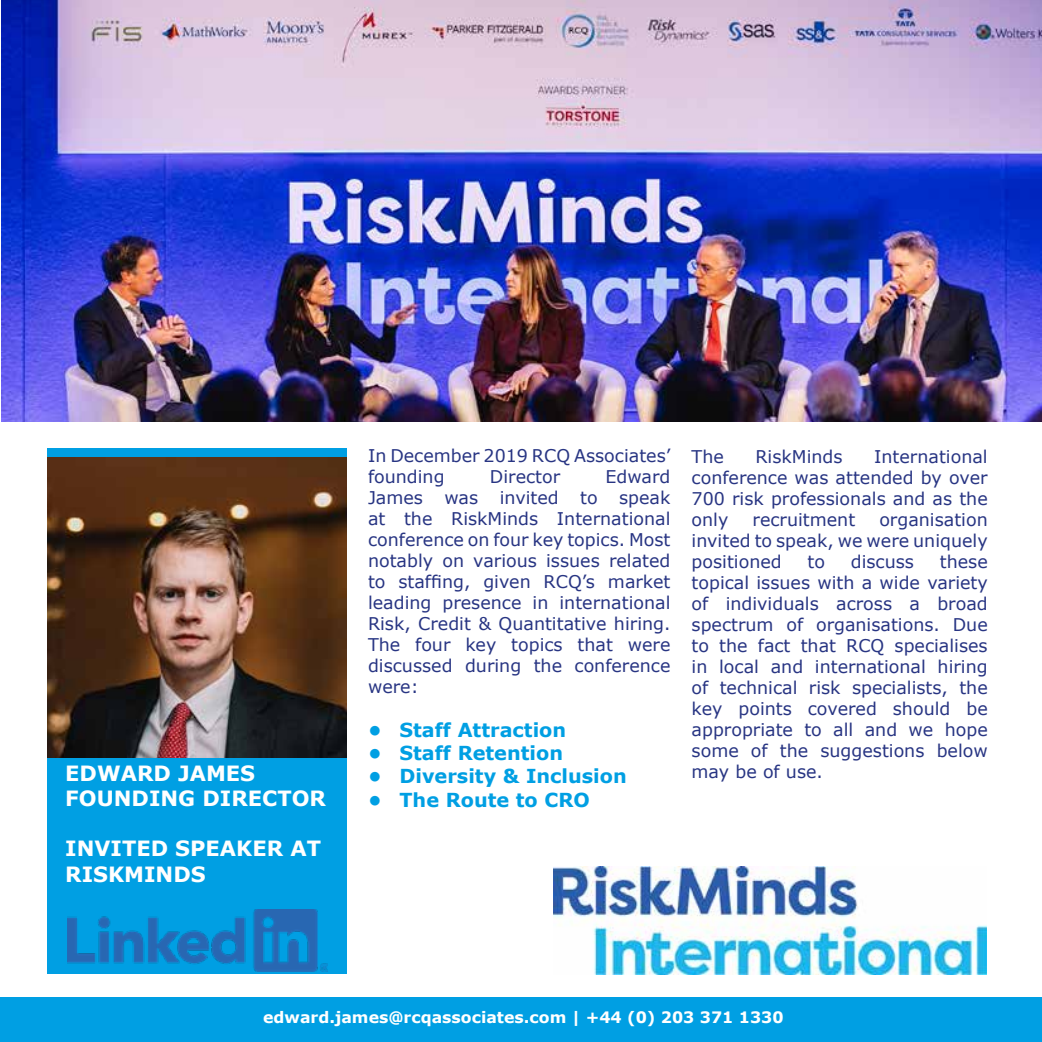
<style>
.page{position:relative;width:1042px;height:1042px;background:#fff}
.page>*{position:absolute;margin:0;border:0;box-sizing:border-box;transform-origin:0 0}
.t1{font:700 21px/25.2px "Verdana";color:#fff}
.t2{font:700 19.25px "Verdana";color:#009fe3}
.t3{font:17.5px/21px "Verdana";color:#283583;text-align:justify}
.t4{font:700 15.75px "Verdana";color:#fff}
</style>
<div class="page">
<img style="left:1px;top:0;width:1041px;height:422px">
<div style="left:47px;top:449px;width:299px;height:8px;background:#009fe3"></div>
<img style="left:47px;top:458px;width:299px;height:300px">
<div style="left:47px;top:758px;width:299px;height:216px;background:#009fe3"></div>
<img style="left:553px;top:866px;width:433px;height:109px">
<img style="left:68px;top:909px;width:259px;height:63px">
<div style="left:0;top:997px;width:1042px;height:45px;background:#009fe3"></div>
<p class="t1" style="left:65px;top:760px;width:262px">EDWARD JAMES<br>FOUNDING DIRECTOR</p>
<p class="t1" style="left:65px;top:836px;width:257px">INVITED SPEAKER AT<br>RISKMINDS</p>
<p class="t3" style="left:368px;top:445px;width:304px">In December 2019 RCQ Associates’ founding</p>
<p class="t3" style="left:368px;top:466px;width:304px;text-indent:237px">Edward James was invited to speak at the RiskMinds International conference on four key topics. Most notably on various issues related to staffing, given RCQ’s market leading presence in international Risk, Credit &amp; Quantitative hiring.<br>The four key topics that were discussed during the conference were:</p>
<p class="t2" style="left:368px;top:716px;width:200px">• Staff Attraction</p>
<p class="t2" style="left:368px;top:740px;width:197px">• Staff Retention</p>
<p class="t2" style="left:368px;top:763px;width:260px">• Diversity &amp; Inclusion</p>
<p class="t2" style="left:368px;top:786px;width:223px">• The Route to CRO</p>
<p class="t3" style="left:490px;top:466px;width:72px">Director</p>
<p class="t3" style="left:691px;top:445px;width:34px">The</p>
<p class="t3" style="left:755px;top:445px;width:89px">RiskMinds</p>
<p class="t3" style="left:691px;top:445px;width:298px;text-indent:183px">International conference was attended by over 700 risk professionals and as the only</p>
<p class="t3" style="left:691px;top:508px;width:298px;text-indent:188px">organisation invited to speak, we were uniquely positioned</p>
<p class="t3" style="left:752px;top:508px;width:104px">recruitment</p>
<p class="t3" style="left:691px;top:550px;width:298px;text-indent:248px">these topical issues with a wide variety of individuals across a broad spectrum of organisations. Due to the fact that RCQ specialises in local and international hiring of technical risk specialists, the key points covered should be appropriate to all and we hope some of the suggestions below may be of use.</p>
<p class="t3" style="left:807px;top:550px;width:19px">to</p>
<p class="t3" style="left:851px;top:550px;width:65px">discuss</p>
<p class="t4" style="left:263px;top:1006px;width:522px">edward.james@rcqassociates.com | +44 (0) 203 371 1330</p>
</div>
